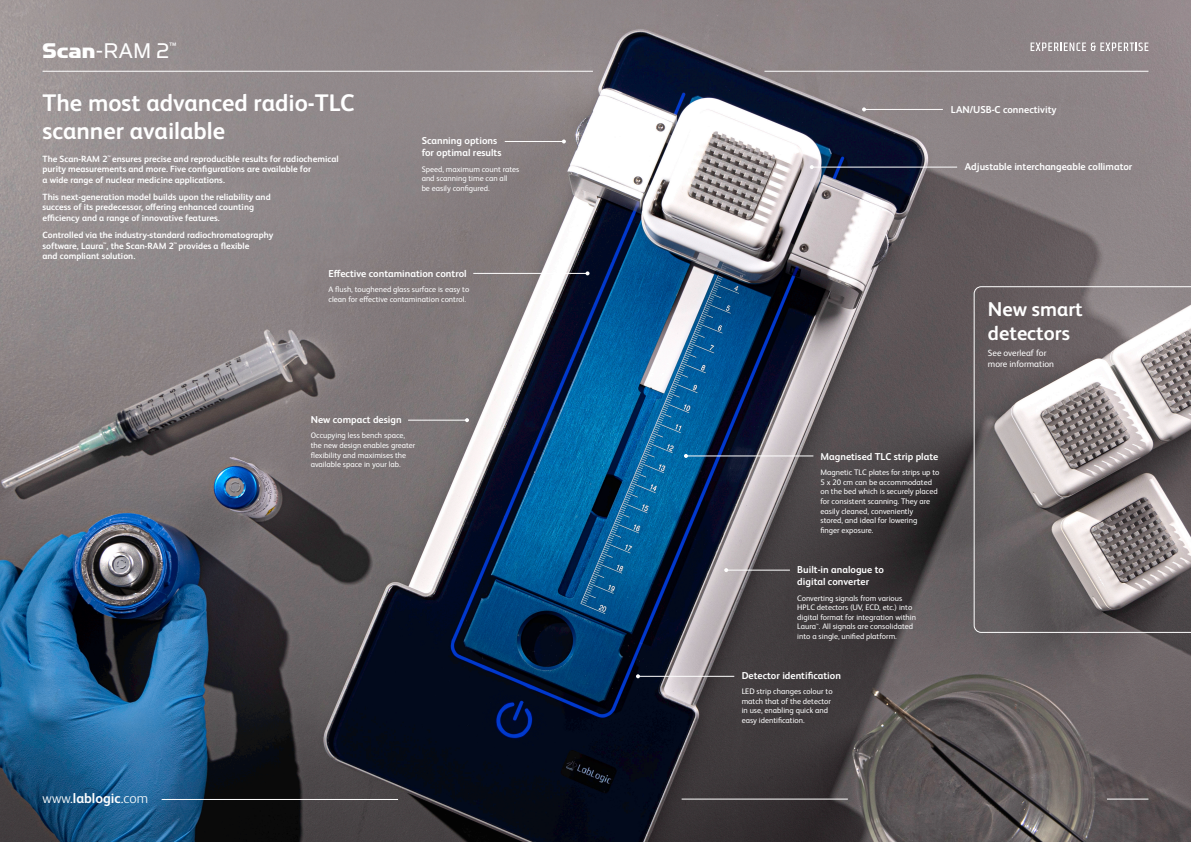
<style>
.page{position:relative;width:1191px;height:842px;background:#fff}
.page>*{position:absolute;margin:0;border:0;box-sizing:border-box;transform-origin:0 0}
.t1{font:700 24px/28.8px "FS Albert Pro";color:#fff}
.t2{font:24px "Simian Display Orangutan";color:#fff}
.t3{font:700 20px/24px "FS Albert Pro";color:#fff}
.t4{font:300 14px "FS Albert Pro";letter-spacing:.005em;color:#fff}
.t5{font:10.5px "Simian Display Orangutan";color:#fff}
.t6{font:700 10px/12px "FS Albert Pro";color:#fff}
.t7{font:700 9px/10.8px "FS Albert Pro";color:#fff}
.t8{font:9px/10.8px "FS Albert Pro";color:#fff}
.t9{font:8px/9.6px "FS Albert Pro";color:#fff}
.s1{font-family:"Simian Display Chimpanzee"}
.s2{font-weight:700}
</style>
<div class="page">
<img style="left:0;top:0;width:1191px;height:842px">
<hr style="left:43px;top:71px;width:550px;height:1px;background:#fff">
<hr style="left:764px;top:71px;width:384px;height:1px;background:#fff">
<hr style="left:162px;top:799px;width:236px;height:1px;background:#fff">
<hr style="left:681px;top:799px;width:167px;height:1px;background:#fff">
<hr style="left:408px;top:420px;width:59px;height:1px;background:#fff">
<svg style="left:465px;top:418px;width:4px;height:4px"></svg>
<hr style="left:505px;top:141px;width:59px;height:1px;background:#fff">
<svg style="left:562px;top:139px;width:4px;height:4px"></svg>
<svg style="left:1030px;top:43px;width:118px;height:8px"></svg>
<hr style="left:726px;top:570px;width:64px;height:1px;background:#fff">
<svg style="left:724px;top:568px;width:4px;height:4px"></svg>
<hr style="left:864px;top:109px;width:79px;height:1px;background:#fff">
<svg style="left:862px;top:107px;width:4px;height:4px"></svg>
<hr style="left:473px;top:273px;width:114px;height:1px;background:#fff">
<svg style="left:585px;top:271px;width:4px;height:4px"></svg>
<hr style="left:686px;top:455px;width:127px;height:1px;background:#fff">
<svg style="left:684px;top:454px;width:4px;height:4px"></svg>
<hr style="left:638px;top:676px;width:96px;height:1px;background:#fff">
<svg style="left:636px;top:674px;width:4px;height:4px"></svg>
<hr style="left:1107px;top:799px;width:41px;height:1px;background:#fff">
<hr style="left:811px;top:167px;width:146px;height:1px;background:#fff">
<svg style="left:809px;top:165px;width:4px;height:4px"></svg>
<svg style="left:973px;top:286px;width:218px;height:347px;background:#898283"></svg>
<p class="t2" style="left:43px;top:38px;width:128px"><span class="s1">Scan</span>-RAM 2</p>
<p class="t5" style="left:169px;top:40px;width:9px">™</p>
<p class="t1" style="left:43px;top:87px;width:313px">The most advanced radio-TLC scanner available</p>
<p class="t7" style="left:43px;top:153px;width:297px">The Scan-RAM 2<sup>™</sup> ensures precise and reproducible results for radiochemical purity measurements and more. Five configurations are available for<br>a wide range of nuclear medicine applications.</p>
<p class="t7" style="left:43px;top:191px;width:230px">This next-generation model builds upon the reliability and success of its predecessor, offering enhanced counting efficiency and a range of innovative features.</p>
<p class="t7" style="left:43px;top:229px;width:232px">Controlled via the industry-standard radiochromatography software, Laura<sup>™</sup>, the Scan-RAM 2<sup>™</sup> provides a flexible<br>and compliant solution.</p>
<p class="t6" style="left:422px;top:135px;width:81px">Scanning options for optimal results</p>
<p class="t9" style="left:422px;top:164px;width:99px">Speed, maximum count rates and scanning time can all<br>be easily configured.</p>
<p class="t6" style="left:328px;top:267px;width:140px">Effective contamination control</p>
<p class="t9" style="left:328px;top:284px;width:142px">A flush, toughened glass surface is easy to clean for effective contamination control.</p>
<p class="t4" style="left:43px;top:788px;width:107px">www.<span class="s2">lablogic</span>.com</p>
<p class="t6" style="left:311px;top:413px;width:92px">New compact design</p>
<p class="t9" style="left:311px;top:430px;width:106px">Occupying less bench space, the new design enables greater flexibility and maximises the available space in your lab.</p>
<p class="t6" style="left:950px;top:103px;width:107px">LAN/USB-C connectivity</p>
<p class="t6" style="left:964px;top:160px;width:169px">Adjustable interchangeable collimator</p>
<p class="t6" style="left:820px;top:450px;width:119px">Magnetised TLC strip plate</p>
<p class="t9" style="left:820px;top:467px;width:120px">Magnetic TLC plates for strips up to<br>5 x 20 cm can be accommodated on the bed which is securely placed for consistent scanning. They are easily cleaned, conveniently<br>stored, and ideal for lowering<br>finger exposure.</p>
<p class="t6" style="left:797px;top:563px;width:88px">Built-in analogue to digital converter</p>
<p class="t9" style="left:797px;top:592px;width:120px">Converting signals from various HPLC detectors (UV, ECD, etc.) into digital format for integration within Laura<sup>™</sup>. All signals are consolidated into a single, unified platform.</p>
<p class="t6" style="left:741px;top:669px;width:101px">Detector identification</p>
<p class="t9" style="left:741px;top:686px;width:92px">LED strip changes colour to match that of the detector in use, enabling quick and easy identification.</p>
<p class="t3" style="left:988px;top:296px;width:96px">New smart detectors</p>
<p class="t8" style="left:988px;top:347px;width:68px">See overleaf for more information</p>
</div>
